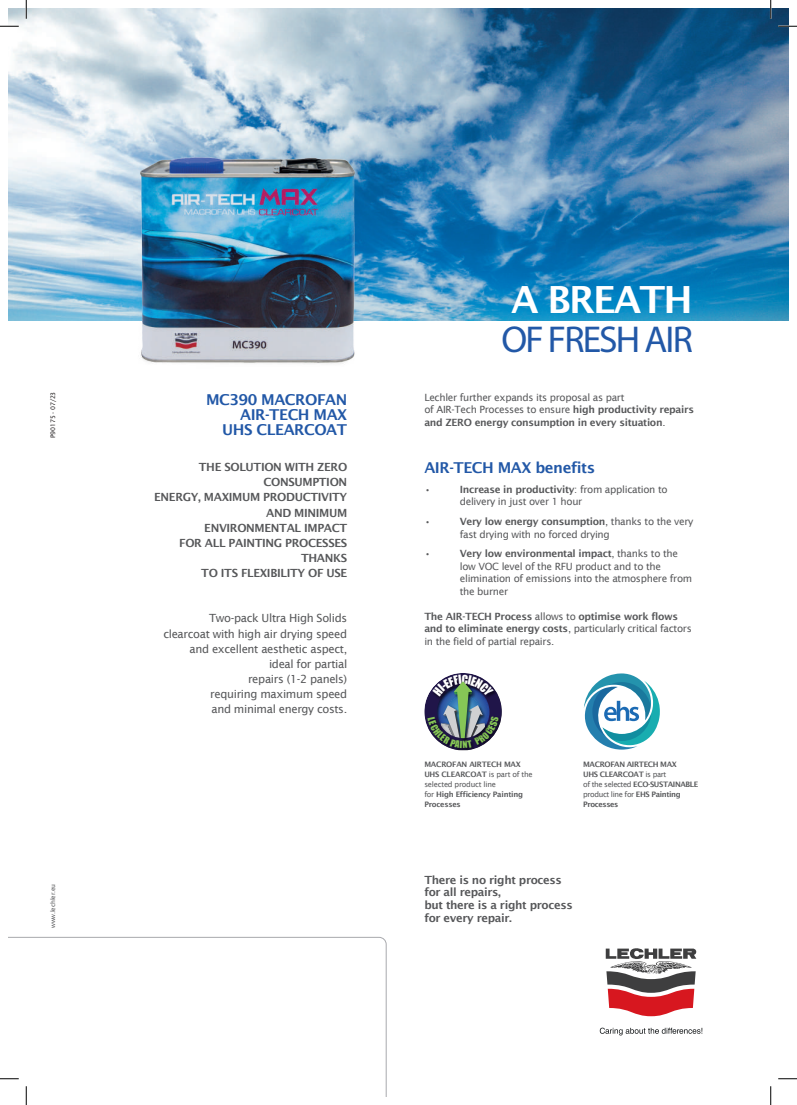
<style>
.page{position:relative;width:797px;height:1105px;background:#fff}
.page>*{position:absolute;margin:0;border:0;box-sizing:border-box;transform-origin:0 0}
.t1{font:37.5px "Myriad Pro";letter-spacing:-.05em;color:#2258a7}
.t2{font:700 37.5px "Lucida Grande";letter-spacing:-.05em;color:#fff}
.t3{font:600 15px/15.1px "Lucida Sans";letter-spacing:-.03em;color:#2258a7;text-align:right}
.t4{font:600 11.25px/15.1px "Lucida Sans";letter-spacing:-.03em;color:#57585a}
.t5{font:11.25px/15.1px "Lucida Sans";letter-spacing:-.03em;color:#57585a;text-align:right}
.t6{font:10px/12.5px "Lucida Sans";letter-spacing:-.03em;color:#57585a}
.t7{font:600 10px "Lucida Sans";color:#57585a}
.t8{font:600 7.5px/10px "Lucida Sans";letter-spacing:-.05em;color:#57585a}
.t9{font:600 7.5px/10px "Lucida Sans";letter-spacing:-.03em;color:#57585a}
.t10{font:6.25px "Lucida Sans";letter-spacing:-.02em;color:#57585a}
.t11{font:6.25px "Lucida Sans";letter-spacing:-.02em;color:#231f20}
.s1{font-weight:600}
.s2{font-weight:400}
</style>
<div class="page">
<img style="left:9px;top:9px;width:779px;height:311px">
<svg style="left:9px;top:937px;width:377px;height:159px"></svg>
<svg style="left:605px;top:948px;width:91px;height:68px"></svg>
<svg style="left:599px;top:1028px;width:103px;height:7px"></svg>
<svg style="left:583px;top:673px;width:77px;height:77px"></svg>
<div style="left:495px;top:318px;width:204px;height:42px;background:#fff"></div>
<img style="left:105px;top:115px;width:269px;height:206px">
<img style="left:105px;top:116px;width:262px;height:248px">
<svg style="left:0;top:25px;width:19px;height:2px"></svg>
<svg style="left:778px;top:25px;width:19px;height:2px"></svg>
<svg style="left:0;top:1078px;width:19px;height:1px"></svg>
<svg style="left:778px;top:1078px;width:19px;height:1px"></svg>
<svg style="left:25px;top:0;width:2px;height:19px"></svg>
<svg style="left:25px;top:1086px;width:2px;height:19px"></svg>
<svg style="left:770px;top:0;width:1px;height:19px"></svg>
<svg style="left:770px;top:1086px;width:1px;height:19px"></svg>
<img style="left:424px;top:673px;width:78px;height:77px">
<p class="t11" style="left:49px;top:438px;width:48px;rotate:-90deg">P90175 - 07/23</p>
<h2 class="t3" style="left:206px;top:392px;width:143px">MC390 MACROFAN<br>AIR-TECH MAX<br>UHS CLEARCOAT</h2>
<p class="t4" style="left:154px;top:459px;width:195px;text-align:right">THE SOLUTION WITH ZERO<br>CONSUMPTION<br>ENERGY, MAXIMUM PRODUCTIVITY<br>AND MINIMUM<br>ENVIRONMENTAL IMPACT<br>FOR ALL PAINTING PROCESSES<br>THANKS<br>TO ITS FLEXIBILITY OF USE</p>
<p class="t5" style="left:163px;top:611px;width:185px">Two-pack Ultra High Solids clearcoat with high air drying speed and excellent aesthetic aspect, ideal for partial<br>repairs (1-2 panels)<br>requiring maximum speed<br>and minimal energy costs.</p>
<p class="t10" style="left:49px;top:928px;width:46px;rotate:-90deg">www.lechler.eu</p>
<h1 class="t2" style="left:511px;top:269px;width:183px">A BREATH</h1>
<h1 class="t1" style="left:501px;top:319px;width:193px">OF FRESH AIR</h1>
<p class="t6" style="left:424px;top:391px;width:271px">Lechler further expands its proposal as part<br>of AIR-Tech Processes to ensure <span class="s1">high productivity repairs and ZERO energy consumption in every situation</span>.</p>
<h2 class="t3" style="left:424px;top:460px;width:172px">AIR-TECH MAX benefits</h2>
<p class="t7" style="left:424px;top:484px;width:8px">•</p>
<p class="t6" style="left:460px;top:483px;width:209px"><span class="s1">Increase in productivity</span>: from application to delivery in just over 1 hour</p>
<p class="t7" style="left:424px;top:516px;width:8px">•</p>
<p class="t6" style="left:460px;top:515px;width:235px"><span class="s1">Very low energy consumption</span>, thanks to the very fast drying with no forced drying</p>
<p class="t7" style="left:424px;top:548px;width:8px">•</p>
<p class="t6" style="left:460px;top:547px;width:234px"><span class="s1">Very low environmental impact</span>, thanks to the low VOC level of the RFU product and to the elimination of emissions into the atmosphere from the burner</p>
<p class="t6" style="left:424px;top:610px;width:269px"><span class="s1">The AIR-TECH Process</span> allows to <span class="s1">optimise work flows and to eliminate energy costs</span>, particularly critical factors in the field of partial repairs.</p>
<p class="t9" style="left:424px;top:759px;width:110px">MACROFAN AIRTECH MAX<br>UHS CLEARCOAT <span class="s2">is part of the selected product line<br>for</span> High Efficiency Painting<br>Processes</p>
<p class="t8" style="left:583px;top:759px;width:117px">MACROFAN AIRTECH MAX<br>UHS CLEARCOAT <span class="s2">is part<br>of the selected</span> ECO-SUSTAINABLE <span class="s2">product line for</span> EHS Painting<br>Processes</p>
<p class="t4" style="left:424px;top:873px;width:150px;line-height:12.6px">There is no right process for all repairs,<br>but there is a right process for every repair.</p>
</div>
